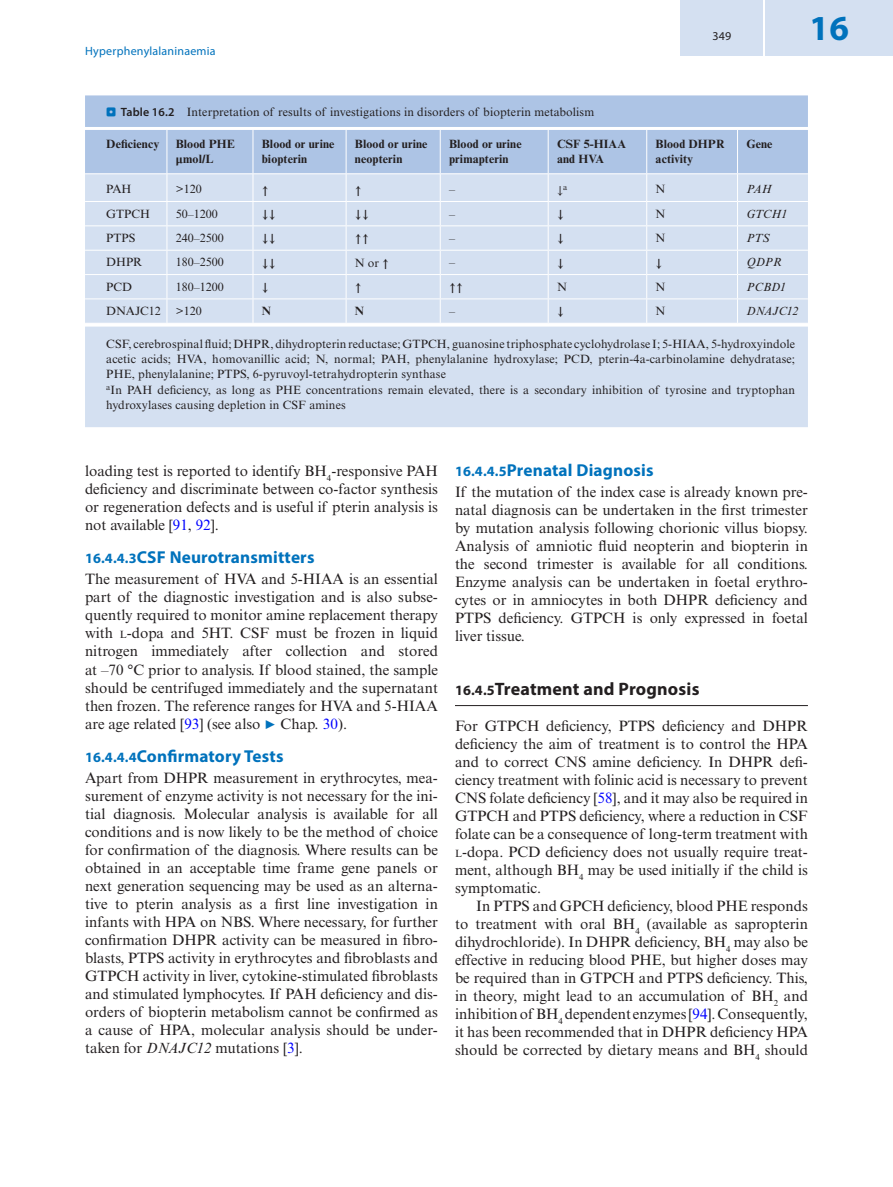
<style>
.page{position:relative;width:893px;height:1187px;background:#fff}
.page>*{position:absolute;margin:0;border:0;box-sizing:border-box;transform-origin:0 0}
.t1{font:700 35.25px "Myriad Pro";color:#0072bc}
._2_hd{font:700 18px "Myriad Pro";letter-spacing:.01em;color:#231f20}
._3_hd{font:700 17.25px "Myriad Pro";letter-spacing:.01em;color:#0072bc}
.Text_flush{font:15px/18px "Times New Roman MT Std";color:#231f20;text-align:justify}
.Text{font:15px/18px "Times New Roman MT Std";color:#231f20;text-align:justify}
.TFoot{font:12px/15px "Times New Roman MT Std";letter-spacing:.01em;color:#231f20;text-align:justify}
.T_Head{font:700 12px/15px "Times New Roman MT Std";letter-spacing:.01em;color:#231f20}
.T_Body{font:12px "Times New Roman MT Std";color:#231f20}
.T_Body-2{font:italic 12px "Times New Roman MT Std";color:#231f20}
.t2{font:12px "Myriad Pro";letter-spacing:.02em;color:#0072bc}
.T_Body-3{font:700 12px "STIX General";color:#231f20}
.t3{font:12px "Myriad Pro";color:#231f20}
.T_Body-4{font:12px "STIX General";color:#231f20}
.T_Body-5{font:700 12px "Times New Roman MT Std";color:#231f20}
.s1{font-family:"Blik Buttons";color:#0072bc}
.s2{font-family:"Myriad Pro";font-weight:600}
.s3{font-family:"STIX General"}
.s4{font-family:"STIX General";font-weight:700}
.s5{color:#00f}
.s6{font-size:14.25px}
.s7{font-size:10.5px}
.s8{font-style:italic}
</style>
<div class="page">
<div style="left:680px;top:0;width:83px;height:55px;background:#d4e0f1"></div>
<div style="left:765px;top:0;width:128px;height:55px;background:#d4e0f1"></div>
<div style="left:85px;top:95px;width:723px;height:32px;background:#adc4e5"></div>
<div style="left:85px;top:326px;width:723px;height:69px;background:#d4e0f1"></div>
<div style="left:85px;top:373px;width:723px;height:54px;background:#d4e0f1"></div>
<svg style="left:85px;top:130px;width:723px;height:193px;background:#cddbee"></svg>
<hr style="left:455px;top:705px;width:353px;height:1px;background:#231f20">
<p class="t2" style="left:85px;top:44px;width:132px">Hyperphenylalaninaemia</p>
<p class="t3" style="left:712px;top:29px;width:20px">349</p>
<h1 class="t1" style="left:809px;top:6px;width:41px">16</h1>
<p class="TFoot" style="left:106px;top:105px;width:489px"><span class="s1">..</span> <span class="s2">Table 16.2</span> Interpretation of results of investigations in disorders of biopterin metabolism</p>
<p class="T_Head" style="left:106px;top:136px;width:55px">Deficiency</p>
<p class="T_Head" style="left:176px;top:136px;width:61px">Blood PHE <span class="s3">μ</span>mol/L</p>
<p class="T_Head" style="left:262px;top:136px;width:74px">Blood or urine biopterin</p>
<p class="T_Head" style="left:355px;top:136px;width:74px">Blood or urine neopterin</p>
<p class="T_Head" style="left:449px;top:136px;width:74px">Blood or urine primapterin</p>
<p class="T_Head" style="left:557px;top:136px;width:70px">CSF 5-HIAA and HVA</p>
<p class="T_Head" style="left:656px;top:136px;width:71px">Blood DHPR activity</p>
<p class="T_Head" style="left:746px;top:136px;width:28px">Gene</p>
<p class="T_Body" style="left:106px;top:182px;width:27px">PAH</p>
<p class="T_Body" style="left:176px;top:182px;width:28px">&gt;120</p>
<p class="T_Body-3" style="left:262px;top:181px;width:9px">↑</p>
<p class="T_Body-3" style="left:355px;top:181px;width:9px">↑</p>
<p class="T_Body" style="left:449px;top:182px;width:7px">–</p>
<p class="T_Body-4" style="left:557px;top:181px;width:12px">↓<sup>a</sup></p>
<p class="T_Body" style="left:656px;top:182px;width:11px">N</p>
<p class="T_Body-2" style="left:746px;top:182px;width:27px">PAH</p>
<p class="T_Body" style="left:106px;top:206px;width:45px">GTPCH</p>
<p class="T_Body" style="left:176px;top:206px;width:44px">50–1200</p>
<p class="T_Body-3" style="left:262px;top:205px;width:16px">↓↓</p>
<p class="T_Body-3" style="left:355px;top:205px;width:16px">↓↓</p>
<p class="T_Body-3" style="left:557px;top:205px;width:9px">↓</p>
<p class="T_Body" style="left:656px;top:206px;width:11px">N</p>
<p class="T_Body-2" style="left:746px;top:207px;width:42px">GTCH1</p>
<p class="T_Body" style="left:106px;top:231px;width:31px">PTPS</p>
<p class="T_Body" style="left:176px;top:231px;width:49px">240–2500</p>
<p class="T_Body-3" style="left:262px;top:230px;width:16px">↓↓</p>
<p class="T_Body-3" style="left:355px;top:230px;width:16px">↑↑</p>
<p class="T_Body" style="left:449px;top:231px;width:7px">–</p>
<p class="T_Body-3" style="left:557px;top:230px;width:9px">↓</p>
<p class="T_Body" style="left:656px;top:231px;width:11px">N</p>
<p class="T_Body-2" style="left:746px;top:231px;width:25px">PTS</p>
<p class="T_Body" style="left:106px;top:255px;width:38px">DHPR</p>
<p class="T_Body" style="left:176px;top:255px;width:49px">180–2500</p>
<p class="T_Body-3" style="left:262px;top:254px;width:16px">↓↓</p>
<p class="T_Body" style="left:355px;top:256px;width:36px">N or <span class="s4">↑</span></p>
<p class="T_Body" style="left:449px;top:255px;width:7px">–</p>
<p class="T_Body-3" style="left:557px;top:254px;width:9px">↓</p>
<p class="T_Body-3" style="left:656px;top:254px;width:9px">↓</p>
<p class="T_Body-2" style="left:746px;top:255px;width:37px">QDPR</p>
<p class="T_Body" style="left:106px;top:279px;width:27px">PCD</p>
<p class="T_Body" style="left:176px;top:279px;width:49px">180–1200</p>
<p class="T_Body-3" style="left:262px;top:278px;width:9px">↓</p>
<p class="T_Body-3" style="left:355px;top:278px;width:9px">↑</p>
<p class="T_Body-3" style="left:449px;top:278px;width:16px">↑↑</p>
<p class="T_Body" style="left:557px;top:279px;width:11px">N</p>
<p class="T_Body" style="left:656px;top:279px;width:11px">N</p>
<p class="T_Body-2" style="left:746px;top:280px;width:41px">PCBD1</p>
<p class="T_Body" style="left:106px;top:304px;width:56px">DNAJC12</p>
<p class="T_Body" style="left:176px;top:304px;width:28px">&gt;120</p>
<p class="T_Body-5" style="left:262px;top:303px;width:11px">N</p>
<p class="T_Body-5" style="left:355px;top:303px;width:11px">N</p>
<p class="T_Body" style="left:449px;top:304px;width:7px">–</p>
<p class="T_Body-3" style="left:557px;top:303px;width:9px">↓</p>
<p class="T_Body" style="left:656px;top:304px;width:11px">N</p>
<p class="T_Body-2" style="left:746px;top:304px;width:54px">DNAJC12</p>
<p class="TFoot" style="left:106px;top:336px;width:690px">CSF, cerebrospinal fluid; DHPR, dihydropterin reductase; GTPCH, guanosine triphosphate cyclohydrolase I; 5-HIAA, 5-hydroxyindole acetic acids; HVA, homovanillic acid; N, normal; PAH, phenylalanine hydroxylase; PCD, pterin-4a-carbinolamine dehydratase; PHE, phenylalanine; PTPS, 6-pyruvoyl-tetrahydropterin synthase</p>
<p class="TFoot" style="left:106px;top:382px;width:690px"><sup>a</sup>In PAH deficiency, as long as PHE concentrations remain elevated, there is a secondary inhibition of tyrosine and tryptophan hydroxylases causing depletion in CSF amines</p>
<p class="Text" style="left:85px;top:462px;width:354px">loading test is reported to identify BH<sub>4</sub>-responsive PAH deficiency and discriminate between co-factor synthesis or regeneration defects and is useful if pterin analysis is not available [<span class="s5">91</span>, <span class="s5">92</span>].</p>
<h4 class="_3_hd" style="left:85px;top:546px;width:231px"><span class="s6">16.4.4.3</span>CSF Neurotransmitters</h4>
<p class="Text_flush" style="left:85px;top:570px;width:354px">The measurement of HVA and 5-HIAA is an essential part of the diagnostic investigation and is also subse&shy;quently required to monitor amine replacement therapy with <span class="s7">l</span>-dopa and 5HT. CSF must be frozen in liquid nitrogen immediately after collection and stored at –70 °C prior to analysis. If blood stained, the sample should be centrifuged immediately and the supernatant then frozen. The reference ranges for HVA and 5-HIAA are age related [<span class="s5">93</span>] (see also <span class="s1">7</span> Chap. <span class="s5">30</span>).</p>
<h4 class="_3_hd" style="left:85px;top:744px;width:200px"><span class="s6">16.4.4.4</span>Confirmatory Tests</h4>
<p class="Text_flush" style="left:85px;top:768px;width:354px">Apart from DHPR measurement in erythrocytes, mea&shy;surement of enzyme activity is not necessary for the ini&shy;tial diagnosis. Molecular analysis is available for all conditions and is now likely to be the method of choice for confirmation of the diagnosis. Where results can be obtained in an acceptable time frame gene panels or next generation sequencing may be used as an alterna&shy;tive to pterin analysis as a first line investigation in infants with HPA on NBS. Where necessary, for further confirmation DHPR activity can be measured in fibro&shy;blasts, PTPS activity in erythrocytes and fibroblasts and GTPCH activity in liver, cytokine-stimulated fibroblasts and stimulated lymphocytes. If PAH deficiency and dis&shy;orders of biopterin metabolism cannot be confirmed as a cause of HPA, molecular analysis should be under&shy;taken for <span class="s8">DNAJC12</span> mutations [<span class="s5">3</span>].</p>
<h4 class="_3_hd" style="left:455px;top:458px;width:200px"><span class="s6">16.4.4.5</span>Prenatal Diagnosis</h4>
<p class="Text_flush" style="left:455px;top:482px;width:354px">If the mutation of the index case is already known pre&shy;natal diagnosis can be undertaken in the first trimester by mutation analysis following chorionic villus biopsy.<br>Analysis of amniotic fluid neopterin and biopterin in the second trimester is available for all conditions.<br>Enzyme analysis can be undertaken in foetal erythro&shy;cytes or in amniocytes in both DHPR deficiency and PTPS deficiency. GTPCH is only expressed in foetal liver tissue.</p>
<h3 class="_2_hd" style="left:455px;top:676px;width:246px"><span class="s6">16.4.5</span>Treatment and Prognosis</h3>
<p class="Text_flush" style="left:455px;top:716px;width:354px">For GTPCH deficiency, PTPS deficiency and DHPR deficiency the aim of treatment is to control the HPA and to correct CNS amine deficiency. In DHPR defi&shy;ciency treatment with folinic acid is necessary to prevent CNS folate deficiency [<span class="s5">58</span>], and it may also be required in GTPCH and PTPS deficiency, where a reduction in CSF folate can be a consequence of long-term treatment with <span class="s7">l</span>-dopa. PCD deficiency does not usually require treat&shy;ment, although BH<sub>4</sub> may be used initially if the child is symptomatic.</p>
<p class="Text" style="left:455px;top:896px;width:354px;text-indent:21px">In PTPS and GPCH deficiency, blood PHE responds to treatment with oral BH<sub>4</sub> (available as sapropterin dihydrochloride). In DHPR deficiency, BH<sub>4</sub> may also be effective in reducing blood PHE, but higher doses may be required than in GTPCH and PTPS deficiency. This, in theory, might lead to an accumulation of BH<sub>2</sub> and inhibition of BH<sub>4</sub> dependent enzymes [<span class="s5">94</span>]. Consequently, it has been recommended that in DHPR deficiency HPA should be corrected by dietary means and BH<sub>4</sub> should</p>
</div>
